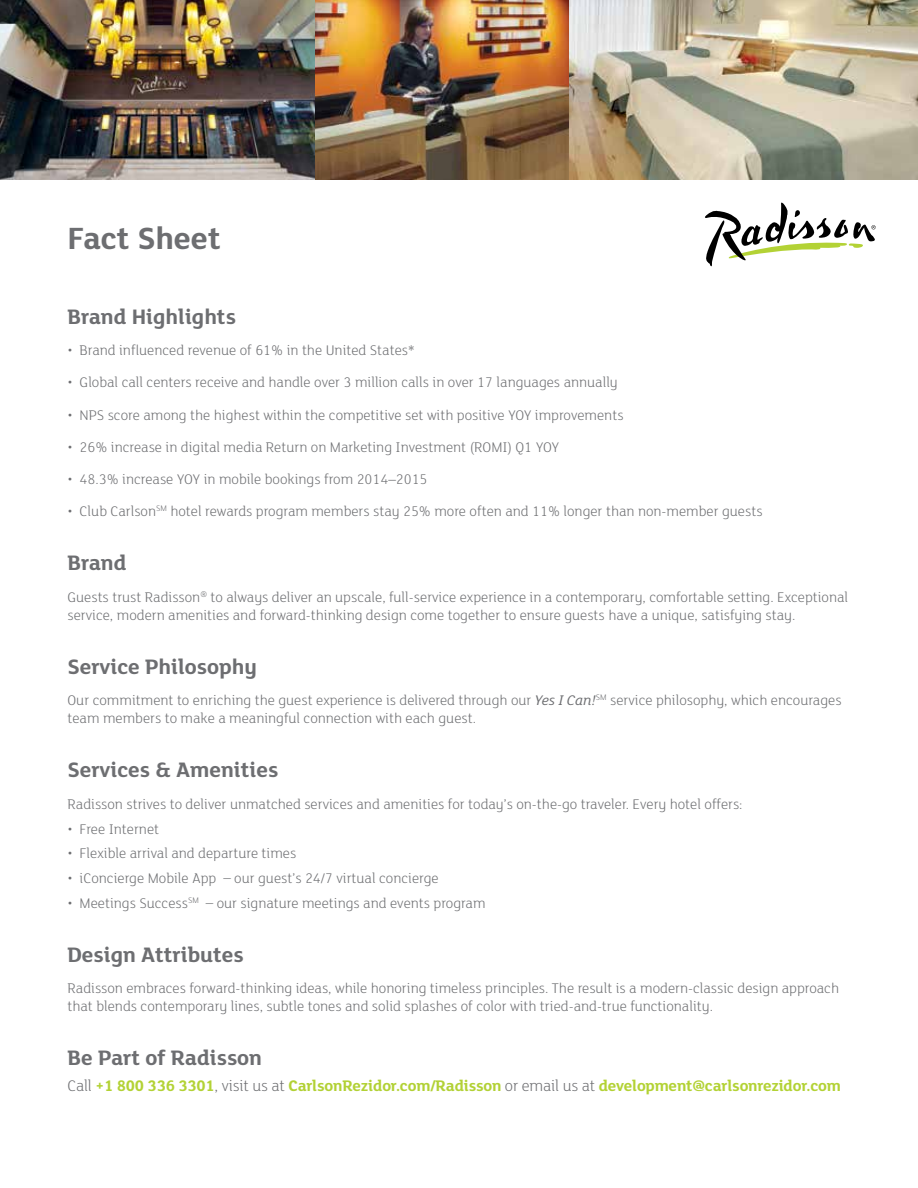
<style>
.page{position:relative;width:918px;height:1188px;background:#fff}
.page>*{position:absolute;margin:0;border:0;box-sizing:border-box;transform-origin:0 0}
.t1{font:700 33px "FS Lola";color:#6d6e71}
.t2{font:700 22.5px "FS Lola";color:#6d6e71}
.t3{font:700 16.5px "FS Lola";letter-spacing:-.01em;color:#b3d235}
.t4{font:300 15px/18px "FS Lola";color:#6d6e71}
.s1{font-family:"Bembo";font-weight:400;font-style:italic}
.s2{font-weight:400;font-style:italic}
.s3{font-weight:300;color:#6d6e71}
.s4{color:#b2d135}
</style>
<div class="page">
<svg style="left:705px;top:202px;width:171px;height:64px"></svg>
<img style="left:568px;top:0;width:350px;height:179px">
<img style="left:0;top:0;width:315px;height:179px">
<img style="left:315px;top:0;width:253px;height:179px">
<h1 class="t1" style="left:68px;top:216px;width:155px">Fact Sheet</h1>
<h2 class="t2" style="left:68px;top:301px;width:170px">Brand Highlights</h2>
<p class="t4" style="left:68px;top:341px;width:349px">• Brand influenced revenue of 61% in the United States*</p>
<p class="t4" style="left:68px;top:373px;width:552px">• Global call centers receive and handle over 3 million calls in over 17 languages annually</p>
<p class="t4" style="left:68px;top:405px;width:558px">• NPS score among the highest within the competitive set with positive YOY improvements</p>
<p class="t4" style="left:68px;top:437px;width:493px">• 26% increase in digital media Return on Marketing Investment (ROMI) Q1 YOY</p>
<p class="t4" style="left:68px;top:470px;width:362px">• 48.3% increase YOY in mobile bookings from 2014<span class="s1">–</span>2015</p>
<p class="t4" style="left:68px;top:502px;width:697px">• Club Carlson<sup>SM</sup> hotel rewards program members stay 25% more often and 11% longer than non-member guests</p>
<h2 class="t2" style="left:68px;top:548px;width:60px">Brand</h2>
<p class="t4" style="left:68px;top:587px;width:782px">Guests trust Radisson<sup>®</sup> to always deliver an upscale, full-service experience in a contemporary, comfortable setting. Exceptional service, modern amenities and forward-thinking design come together to ensure guests have a unique, satisfying stay.</p>
<h2 class="t2" style="left:68px;top:651px;width:191px">Service Philosophy</h2>
<p class="t4" style="left:67px;top:691px;width:776px">Our commitment to enriching the guest experience is delivered through our <span class="s2">Yes I Can!</span><sup>SM</sup> service philosophy, which encourages team members to make a meaningful connection with each guest.</p>
<h2 class="t2" style="left:68px;top:755px;width:212px">Services &amp; Amenities</h2>
<p class="t4" style="left:68px;top:794px;width:677px">Radisson strives to deliver unmatched services and amenities for today’s on-the-go traveler. Every hotel offers:</p>
<p class="t4" style="left:68px;top:819px;width:93px">• Free Internet</p>
<p class="t4" style="left:68px;top:844px;width:230px">• Flexible arrival and departure times</p>
<p class="t4" style="left:68px;top:869px;width:373px">• iConcierge Mobile App – our guest’s 24/7 virtual concierge</p>
<p class="t4" style="left:68px;top:893px;width:420px">• Meetings Success<sup>SM</sup> – our signature meetings and events program</p>
<h2 class="t2" style="left:68px;top:939px;width:178px">Design Attributes</h2>
<p class="t4" style="left:68px;top:979px;width:773px">Radisson embraces forward-thinking ideas, while honoring timeless principles. The result is a modern-classic design approach that blends contemporary lines, subtle tones and solid splashes of color with tried-and-true functionality.</p>
<h2 class="t2" style="left:68px;top:1043px;width:196px">Be Part of Radisson</h2>
<p class="t3" style="left:68px;top:1074px;width:775px"><span class="s3">Call</span> +1 800 336 3301<span class="s3">, visit us at</span> <span class="s4">CarlsonRezidor.com/Radisson</span> <span class="s3">or email us at</span> development@carlsonrezidor.com</p>
</div>
